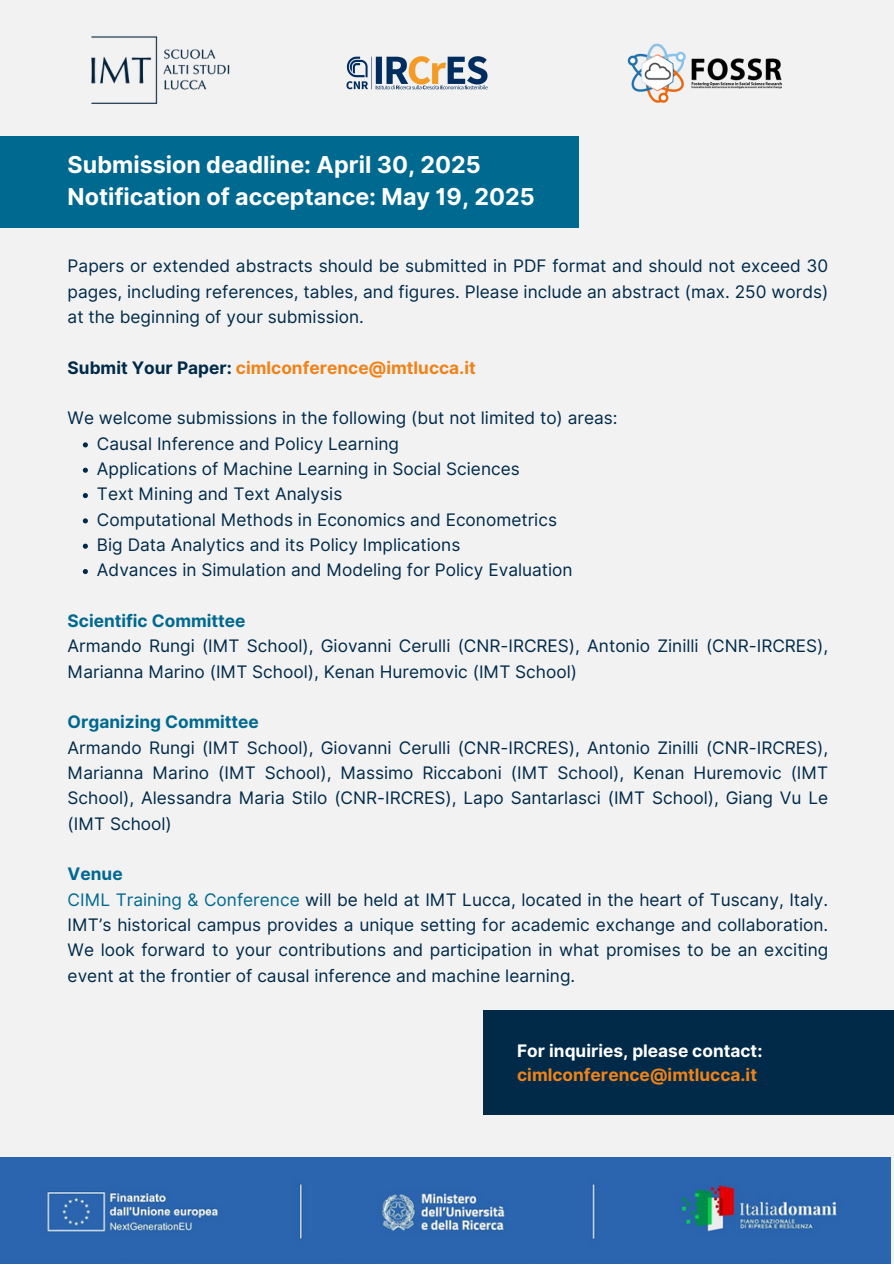
<style>
.page{position:relative;width:894px;height:1264px;background:#fff}
.page>*{position:absolute;margin:0;border:0;box-sizing:border-box;transform-origin:0 0}
.t1{font:700 23.25px/32.1px "Inter";color:#fff}
.t2{font:17.25px/25.3px "Inter";color:#002a48;text-align:justify}
.t3{font:700 17.25px/23.7px "Inter";color:#fff}
.t4{font:700 17.25px "Inter";color:#00698f}
.t5{font:700 17.25px "Inter";color:#ef831a}
.s1{color:#002a48}
.s2{color:#00698f}
.s3{color:#ef831a}
</style>
<div class="page">
<div style="left:0;top:0;width:893px;height:1263px;background:#f2f2f2"></div>
<img style="left:0;top:1157px;width:889px;height:106px">
<div style="left:0;top:137px;width:578px;height:91px;background:#00698f"></div>
<div style="left:483px;top:1010px;width:410px;height:105px;background:#002a48"></div>
<svg style="left:83px;top:442px;width:5px;height:5px"></svg>
<svg style="left:83px;top:467px;width:5px;height:6px"></svg>
<svg style="left:83px;top:493px;width:5px;height:5px"></svg>
<svg style="left:83px;top:518px;width:5px;height:5px"></svg>
<svg style="left:83px;top:543px;width:5px;height:5px"></svg>
<svg style="left:83px;top:569px;width:5px;height:5px"></svg>
<img style="left:91px;top:36px;width:139px;height:68px">
<img style="left:346px;top:56px;width:142px;height:34px">
<img style="left:627px;top:43px;width:156px;height:60px">
<p class="t1" style="left:68px;top:149px;width:468px">Submission deadline: April 30, 2025<br>Notification of acceptance: May 19, 2025</p>
<p class="t2" style="left:68px;top:253px;width:762px">Papers or extended abstracts should be submitted in PDF format and should not exceed 30 pages, including references, tables, and figures. Please include an abstract (max. 250 words) at the beginning of your submission.</p>
<p class="t5" style="left:68px;top:357px;width:409px"><span class="s1">Submit Your Paper:</span> cimlconference@imtlucca.it</p>
<h1 class="t2" style="left:68px;top:405px;width:551px">We welcome submissions in the following (but not limited to) areas:</h1>
<p class="t2" style="left:97px;top:431px;width:303px">Causal Inference and Policy Learning</p>
<h2 class="t2" style="left:97px;top:456px;width:424px">Applications of Machine Learning in Social Sciences</h2>
<p class="t2" style="left:97px;top:481px;width:247px">Text Mining and Text Analysis</p>
<p class="t2" style="left:97px;top:506px;width:461px">Computational Methods in Economics and Econometrics</p>
<p class="t2" style="left:97px;top:532px;width:365px">Big Data Analytics and its Policy Implications</p>
<p class="t2" style="left:97px;top:557px;width:477px">Advances in Simulation and Modeling for Policy Evaluation</p>
<p class="t4" style="left:68px;top:610px;width:179px">Scientific Committee</p>
<p class="t2" style="left:68px;top:633px;width:762px">Armando Rungi (IMT School), Giovanni Cerulli (CNR-IRCRES), Antonio Zinilli (CNR-IRCRES),<br>Marianna Marino (IMT School), Kenan Huremovic (IMT School)</p>
<p class="t4" style="left:68px;top:711px;width:193px">Organizing Committee</p>
<p class="t2" style="left:68px;top:734px;width:762px">Armando Rungi (IMT School), Giovanni Cerulli (CNR-IRCRES), Antonio Zinilli (CNR-IRCRES), Marianna Marino (IMT School), Massimo Riccaboni (IMT School), Kenan Huremovic (IMT School), Alessandra Maria Stilo (CNR-IRCRES), Lapo Santarlasci (IMT School), Giang Vu Le (IMT School)</p>
<p class="t4" style="left:68px;top:863px;width:56px">Venue</p>
<p class="t2" style="left:68px;top:886px;width:762px"><span class="s2">CIML Training &amp; Conference</span> will be held at IMT Lucca, located in the heart of Tuscany, Italy.<br>IMT’s historical campus provides a unique setting for academic exchange and collaboration.<br>We look forward to your contributions and participation in what promises to be an exciting event at the frontier of causal inference and machine learning.</p>
<p class="t3" style="left:517px;top:1039px;width:247px">For inquiries, please contact: <span class="s3">cimlconference@imtlucca.it</span></p>
</div>
